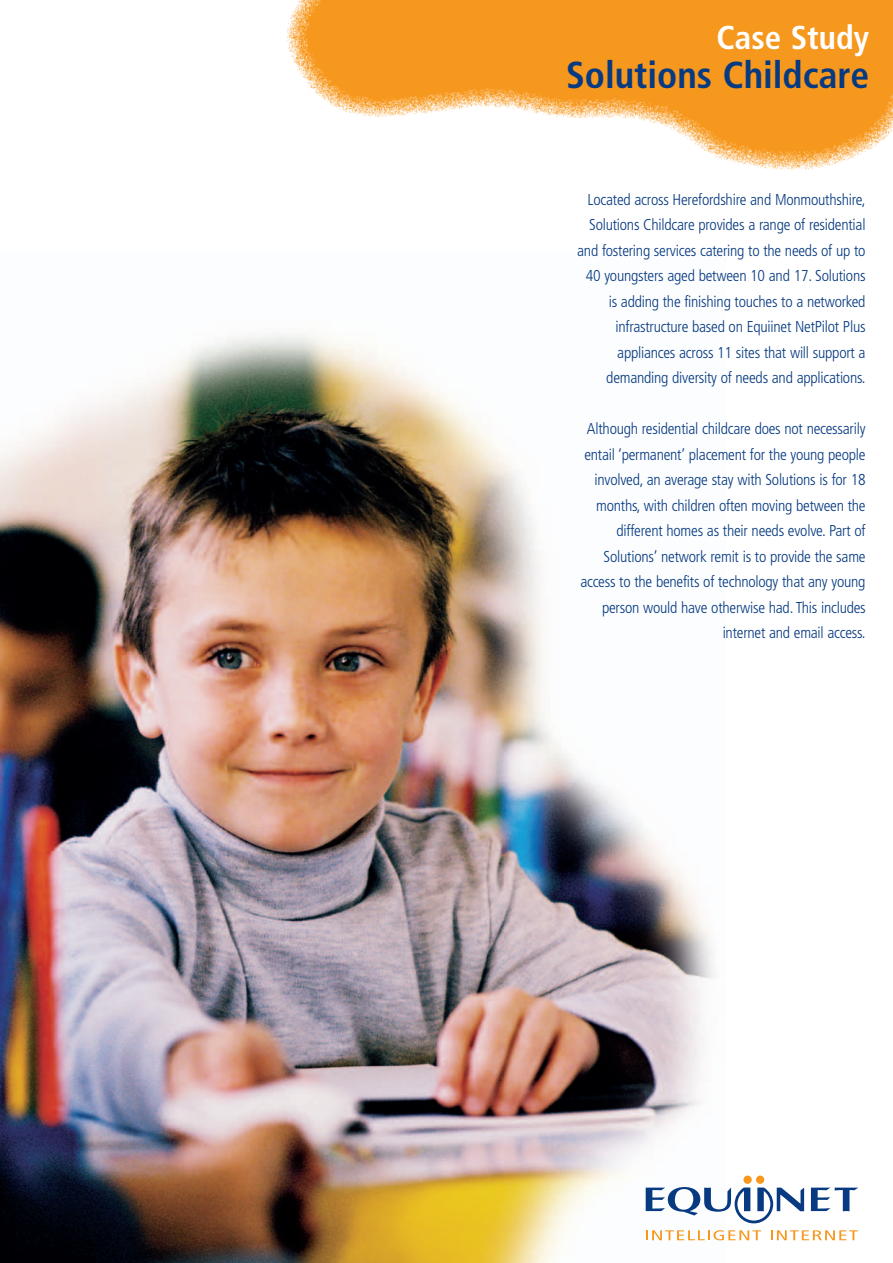
<style>
.page{position:relative;width:893px;height:1263px;background:#fff}
.page>*{position:absolute;margin:0;border:0;box-sizing:border-box;transform-origin:0 0}
.t1{font:700 condensed 37.5px "Frutiger";color:#073a81}
.t2{font:700 condensed 33px "Frutiger";color:#fff}
.t3{font:300 condensed 15.75px/25.5px "Frutiger";letter-spacing:-.015em;color:#073a81;text-align:right}
</style>
<div class="page">
<img style="left:0;top:334px;width:723px;height:929px">
<img style="left:287px;top:0;width:606px;height:170px">
<svg style="left:811px;top:1187px;width:47px;height:24px"></svg>
<div style="left:743px;top:1175px;width:9px;height:9px;background:#f7981d;border-radius:50%"></div>
<div style="left:756px;top:1175px;width:8px;height:9px;background:#f7981d;border-radius:50%"></div>
<svg style="left:646px;top:1187px;width:158px;height:36px"></svg>
<svg style="left:646px;top:1230px;width:115px;height:10px"></svg>
<svg style="left:771px;top:1230px;width:87px;height:10px"></svg>
<h2 class="t2" style="left:716px;top:24px;width:154px">Case Study</h2>
<h1 class="t1" style="left:566px;top:60px;width:304px">Solutions Childcare</h1>
<p class="t3" style="left:577px;top:188px;width:290px">Located across Herefordshire and Monmouthshire, Solutions Childcare provides a range of residential and fostering services catering to the needs of up to 40 youngsters aged between 10 and 17. Solutions is adding the finishing touches to a networked infrastructure based on Equiinet NetPilot Plus appliances across 11 sites that will support a demanding diversity of needs and applications.</p>
<p class="t3" style="left:580px;top:417px;width:287px">Although residential childcare does not necessarily entail ‘permanent’ placement for the young people involved, an average stay with Solutions is for 18 months, with children often moving between the different homes as their needs evolve. Part of Solutions’ network remit is to provide the same access to the benefits of technology that any young person would have otherwise had. This includes internet and email access.</p>
</div>
